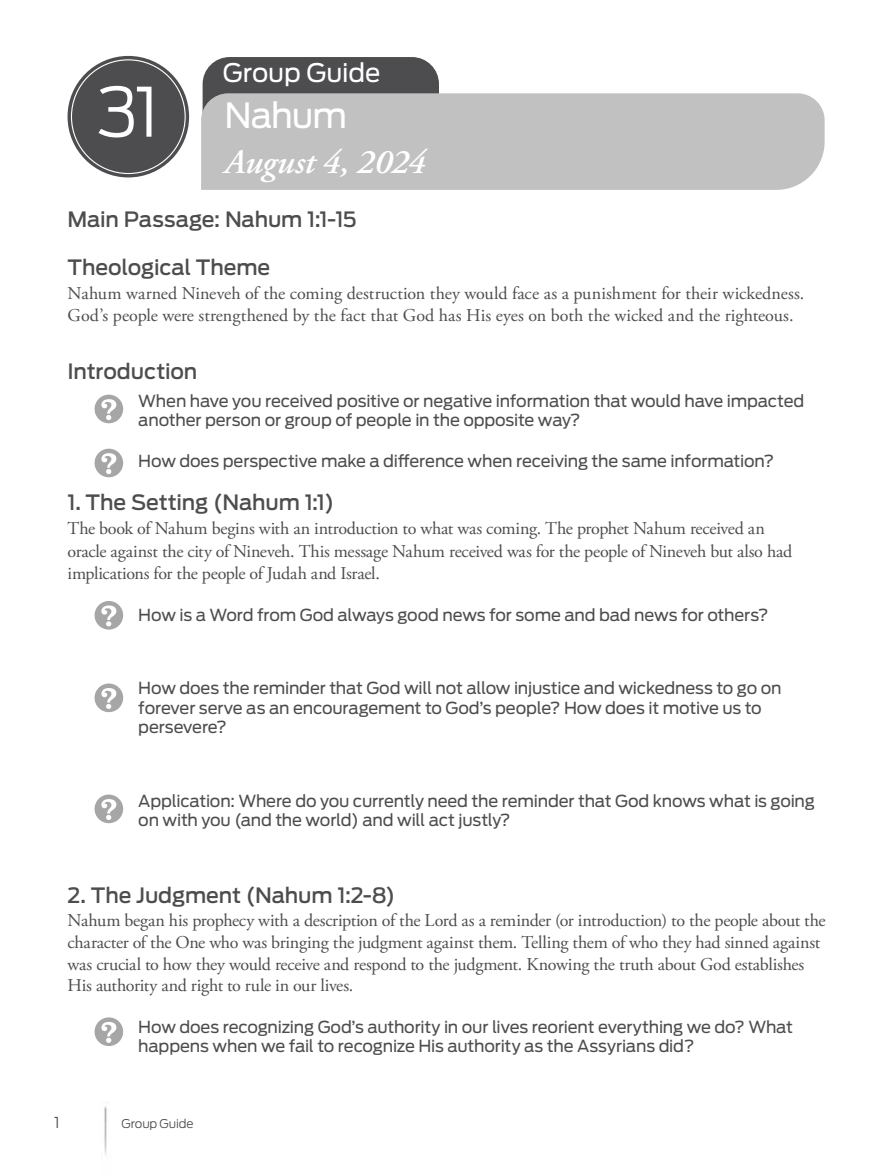
<style>
.page{position:relative;width:878px;height:1175px;background:#fff}
.page>*{position:absolute;margin:0;border:0;box-sizing:border-box;transform-origin:0 0}
.t1{font:300 67.5px "Antenna";color:#fff}
.t2{font:italic 600 34.5px "Adobe Garamond Pro";letter-spacing:-.01em;color:#fff}
.t3{font:34.5px "Antenna";letter-spacing:-.03em;color:#fff}
.t4{font:25.5px "Antenna";letter-spacing:-.005em;color:#fff}
.t5{font:500 21px "Antenna";letter-spacing:-.005em;color:#4d4d4f}
.t6{font:18px/22.5px "Adobe Garamond Pro";letter-spacing:-.015em;color:#4d4d4f}
.t7{font:16.5px/19.5px "Antenna";letter-spacing:-.01em;color:#4d4d4f}
.t8{font:300 15px "Antenna";color:#4d4d4f}
.t9{font:300 12px "Antenna";letter-spacing:-.01em;color:#4d4d4f}
</style>
<div class="page">
<div style="left:202px;top:57px;width:237px;height:106px;background:#4d4d4f;border-radius:27px"></div>
<div style="left:201px;top:93px;width:623px;height:97px;background:#c1c1c1"></div>
<img style="left:104px;top:1106px;width:3px;height:49px">
<div style="left:68px;top:56px;width:121px;height:121px;background:#4d4d4f;border-radius:50%"></div>
<svg style="left:94px;top:394px;width:29px;height:29px"></svg>
<svg style="left:94px;top:448px;width:29px;height:29px"></svg>
<svg style="left:94px;top:601px;width:29px;height:28px"></svg>
<svg style="left:94px;top:683px;width:29px;height:29px"></svg>
<svg style="left:94px;top:794px;width:29px;height:29px"></svg>
<svg style="left:94px;top:1017px;width:29px;height:29px"></svg>
<h1 class="t1" style="left:97px;top:72px;width:64px">31</h1>
<h3 class="t4" style="left:223px;top:57px;width:159px">Group Guide</h3>
<h2 class="t3" style="left:224px;top:95px;width:124px">Nahum</h2>
<h2 class="t2" style="left:224px;top:143px;width:202px">August 4, 2024</h2>
<p class="t5" style="left:68px;top:207px;width:290px">Main Passage: Nahum 1:1-15</p>
<p class="t5" style="left:68px;top:255px;width:204px">Theological Theme</p>
<p class="t6" style="left:68px;top:282px;width:738px">Nahum warned Nineveh of the coming destruction they would face as a punishment for their wickedness.<br>God’s people were strengthened by the fact that God has His eyes on both the wicked and the righteous.</p>
<p class="t5" style="left:68px;top:359px;width:131px">Introduction</p>
<p class="t7" style="left:138px;top:391px;width:667px">When have you received positive or negative information that would have impacted another person or group of people in the opposite way?</p>
<p class="t7" style="left:138px;top:451px;width:637px">How does perspective make a difference when receiving the same information?</p>
<p class="t5" style="left:68px;top:490px;width:268px">1. The Setting (Nahum 1:1)</p>
<p class="t6" style="left:68px;top:518px;width:726px">The book of Nahum begins with an introduction to what was coming. The prophet Nahum received an oracle against the city of Nineveh. This message Nahum received was for the people of Nineveh but also had implications for the people of Judah and Israel.</p>
<p class="t7" style="left:138px;top:605px;width:631px">How is a Word from God always good news for some and bad news for others?</p>
<p class="t7" style="left:138px;top:678px;width:644px">How does the reminder that God will not allow injustice and wickedness to go on forever serve as an encouragement to God’s people? How does it motive us to persevere?</p>
<p class="t7" style="left:138px;top:791px;width:678px">Application: Where do you currently need the reminder that God knows what is going on with you (and the world) and will act justly?</p>
<p class="t5" style="left:68px;top:882px;width:329px">2. The Judgment (Nahum 1:2-8)</p>
<p class="t6" style="left:68px;top:910px;width:759px;line-height:21.8px">Nahum began his prophecy with a description of the Lord as a reminder (or introduction) to the people about the character of the One who was bringing the judgment against them. Telling them of who they had sinned against was crucial to how they would receive and respond to the judgment. Knowing the truth about God establishes His authority and right to rule in our lives.</p>
<p class="t7" style="left:138px;top:1017px;width:656px">How does recognizing God’s authority in our lives reorient everything we do? What happens when we fail to recognize His authority as the Assyrians did?</p>
<p class="t8" style="left:54px;top:1113px;width:7px">1</p>
<p class="t9" style="left:122px;top:1116px;width:73px">Group Guide</p>
</div>
